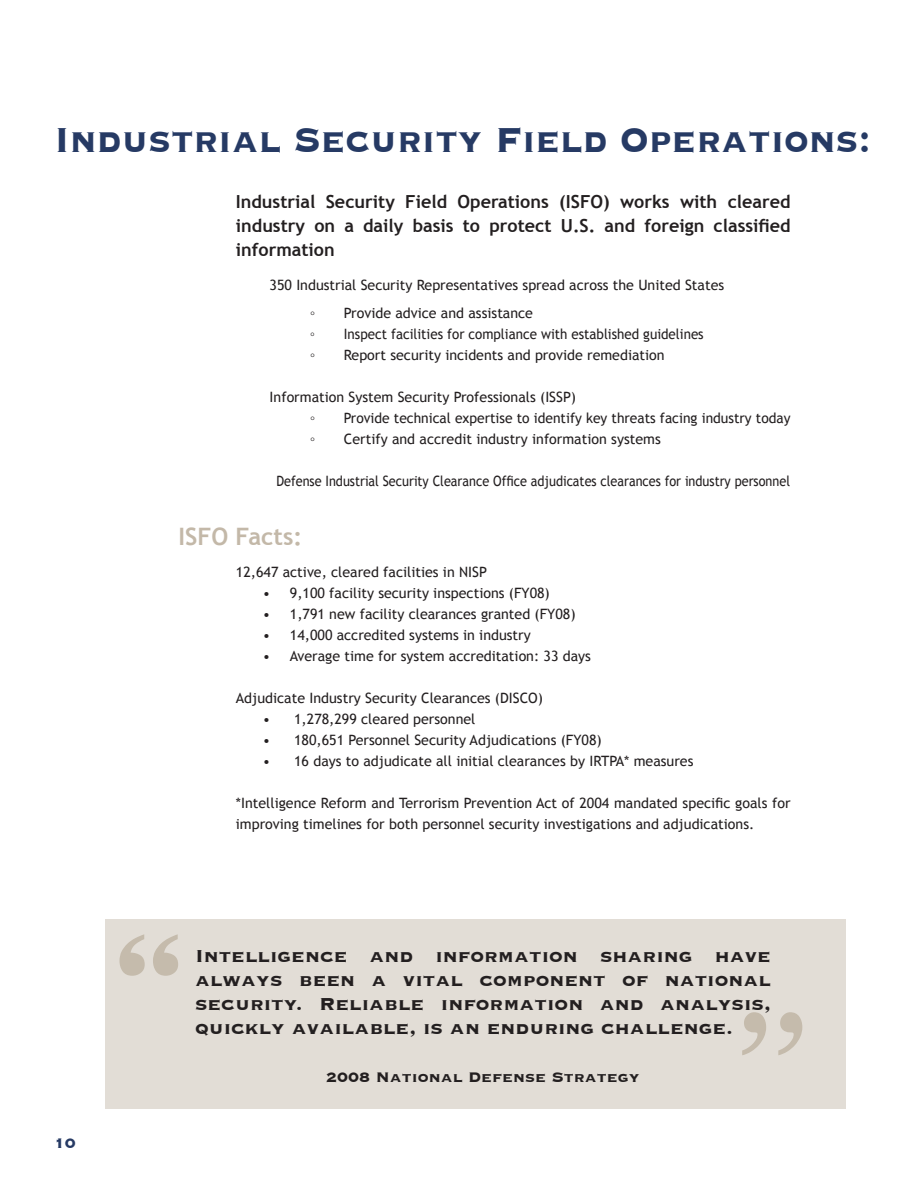
<style>
.page{position:relative;width:918px;height:1188px;background:#fff}
.page>*{position:absolute;margin:0;border:0;box-sizing:border-box;transform-origin:0 0}
.t1{font:700 150px "Copperplate";color:#c5bbac}
.t2{font:150px "Copperplate";color:#c5bbac}
.BOLD_head2{font:700 45px "Copperplate";color:#263a64;scale:.9 1}
.Subheaad{font:700 24px "Trebuchet MS";color:#c3b8a8}
.Pull_quote_text{font:700 22.5px/24px "Copperplate";color:#231f20;text-align:justify}
.Body{font:700 18px/24px "Trebuchet MS";color:#231f20;text-align:justify}
.Pull_quote_text-2{font:700 18px "Copperplate";color:#231f20}
.t3{font:700 18px "Copperplate";color:#263a64}
.Body-2{font:14.25px/21px "Trebuchet MS";color:#231f20}
.Body-3{font:14.25px "Trebuchet MS";color:#231f20;scale:.89 1}
.Body-4{font:14.25px "Trebuchet MS";color:#231f20;scale:.94 1}
</style>
<div class="page">
<div style="left:105px;top:919px;width:741px;height:189px;background:#e2ddd6"></div>
<p class="BOLD_head2" style="left:54px;top:110px;width:909px">Industrial Security Field Operations:</p>
<p class="Body" style="left:236px;top:189px;width:556px">Industrial Security Field Operations (ISFO) works with cleared industry on a daily basis to protect U.S. and foreign classified information</p>
<p class="Body-2" style="left:270px;top:275px;width:456px">350 Industrial Security Representatives spread across the United States</p>
<p class="Body-2" style="left:310px;top:302px;width:7px">◦</p>
<p class="Body-2" style="left:344px;top:302px;width:191px">Provide advice and assistance</p>
<p class="Body-4" style="left:310px;top:325px;width:7px">◦</p>
<p class="Body-4" style="left:344px;top:325px;width:384px">Inspect facilities for compliance with established guidelines</p>
<p class="Body-2" style="left:310px;top:344px;width:7px">◦</p>
<p class="Body-2" style="left:344px;top:344px;width:322px">Report security incidents and provide remediation</p>
<p class="Body-2" style="left:270px;top:386px;width:308px">Information System Security Professionals (ISSP)</p>
<p class="Body-2" style="left:310px;top:407px;width:7px">◦</p>
<p class="Body-2" style="left:344px;top:407px;width:448px">Provide technical expertise to identify key threats facing industry today</p>
<p class="Body-2" style="left:310px;top:428px;width:7px">◦</p>
<p class="Body-2" style="left:344px;top:428px;width:318px">Certify and accredit industry information systems</p>
<p class="Body-3" style="left:276px;top:472px;width:579px">Defense Industrial Security Clearance Office adjudicates clearances for industry personnel</p>
<p class="Subheaad" style="left:178px;top:522px;width:125px">ISFO Facts:</p>
<p class="t3" style="left:54px;top:1131px;width:23px">10</p>
<p class="Body-2" style="left:236px;top:561px;width:253px">12,647 active, cleared facilities in NISP</p>
<p class="Body-2" style="left:263px;top:582px;width:288px">• 9,100 facility security inspections (FY08)</p>
<p class="Body-2" style="left:263px;top:603px;width:314px">• 1,791 new facility clearances granted (FY08)</p>
<p class="Body-2" style="left:263px;top:624px;width:269px">• 14,000 accredited systems in industry</p>
<p class="Body-2" style="left:263px;top:645px;width:330px">• Average time for system accreditation: 33 days</p>
<p class="Body-2" style="left:236px;top:687px;width:309px">Adjudicate Industry Security Clearances (DISCO)</p>
<p class="Body-2" style="left:263px;top:708px;width:214px">• 1,278,299 cleared personnel</p>
<p class="Body-2" style="left:263px;top:729px;width:340px">• 180,651 Personnel Security Adjudications (FY08)</p>
<p class="Body-2" style="left:263px;top:750px;width:432px">• 16 days to adjudicate all initial clearances by IRTPA* measures</p>
<p class="Body-2" style="left:236px;top:792px;width:556px">*Intelligence Reform and Terrorism Prevention Act of 2004 mandated specific goals for improving timelines for both personnel security investigations and adjudications.</p>
<p class="t1" style="left:111px;top:881px;width:76px">“</p>
<p class="Pull_quote_text" style="left:195px;top:943px;width:578px">Intelligence and information sharing have always been a vital component of national security. Reliable information and analysis, quickly available, is an enduring challenge.</p>
<p class="Pull_quote_text-2" style="left:326px;top:1066px;width:315px">2008 National Defense Strategy</p>
<p class="t2" style="left:736px;top:957px;width:77px">”</p>
</div>
